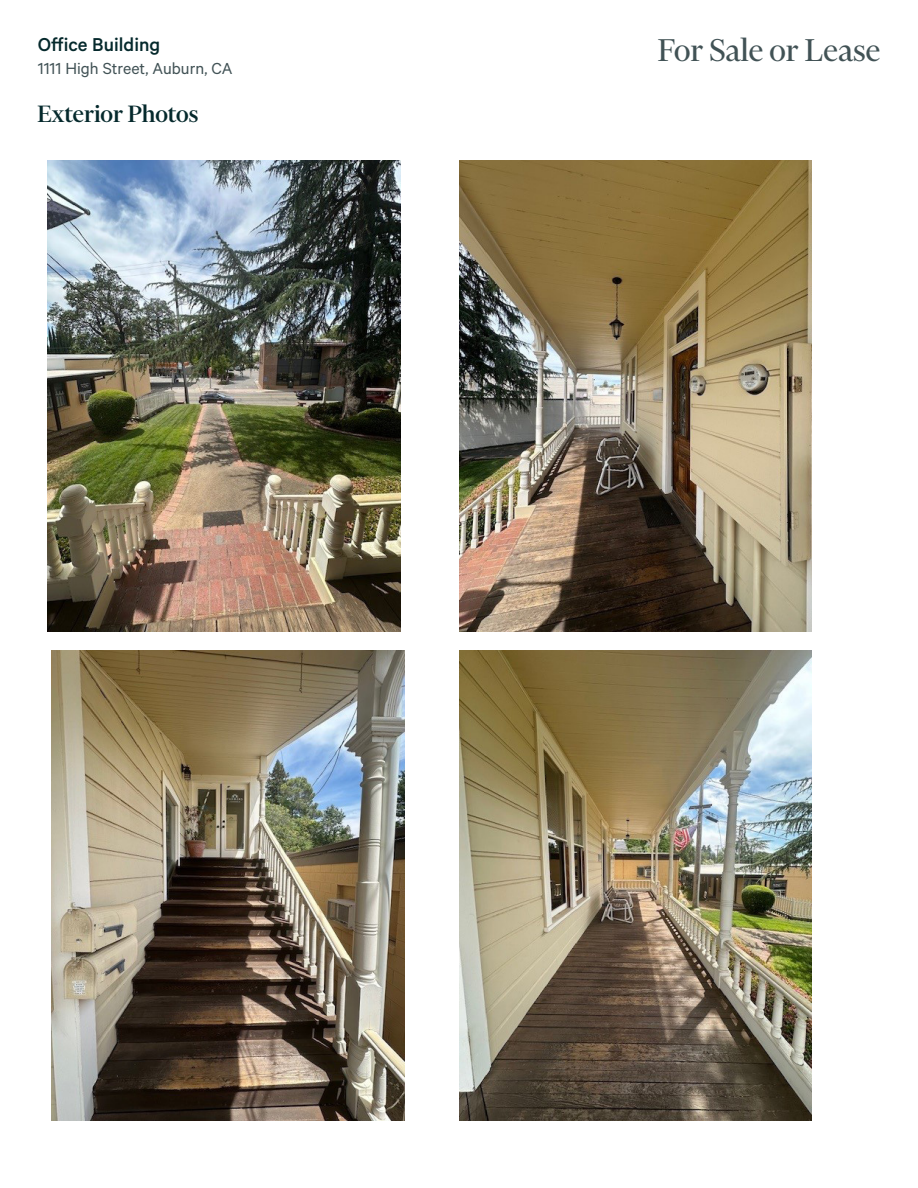
<style>
.page{position:relative;width:918px;height:1188px;background:#fff}
.page>*{position:absolute;margin:0;border:0;box-sizing:border-box;transform-origin:0 0}
.t1{font:36px "Financier Display";color:#415255}
.t2{font:500 27px "Financier Display";color:#05292c}
.t3{font:500 21px "Calibre";color:#05292c}
.t4{font:18px "Calibre";color:#415255}
</style>
<div class="page">
<img style="left:48px;top:161px;width:352px;height:470px">
<img style="left:459px;top:161px;width:353px;height:470px">
<img style="left:52px;top:650px;width:353px;height:471px">
<img style="left:459px;top:650px;width:353px;height:471px">
<p class="t3" style="left:38px;top:33px;width:124px">Office Building</p>
<p class="t4" style="left:38px;top:58px;width:196px">1111 High Street, Auburn, CA</p>
<h2 class="t2" style="left:37px;top:99px;width:163px">Exterior Photos</h2>
<h1 class="t1" style="left:658px;top:32px;width:224px">For Sale or Lease</h1>
</div>
